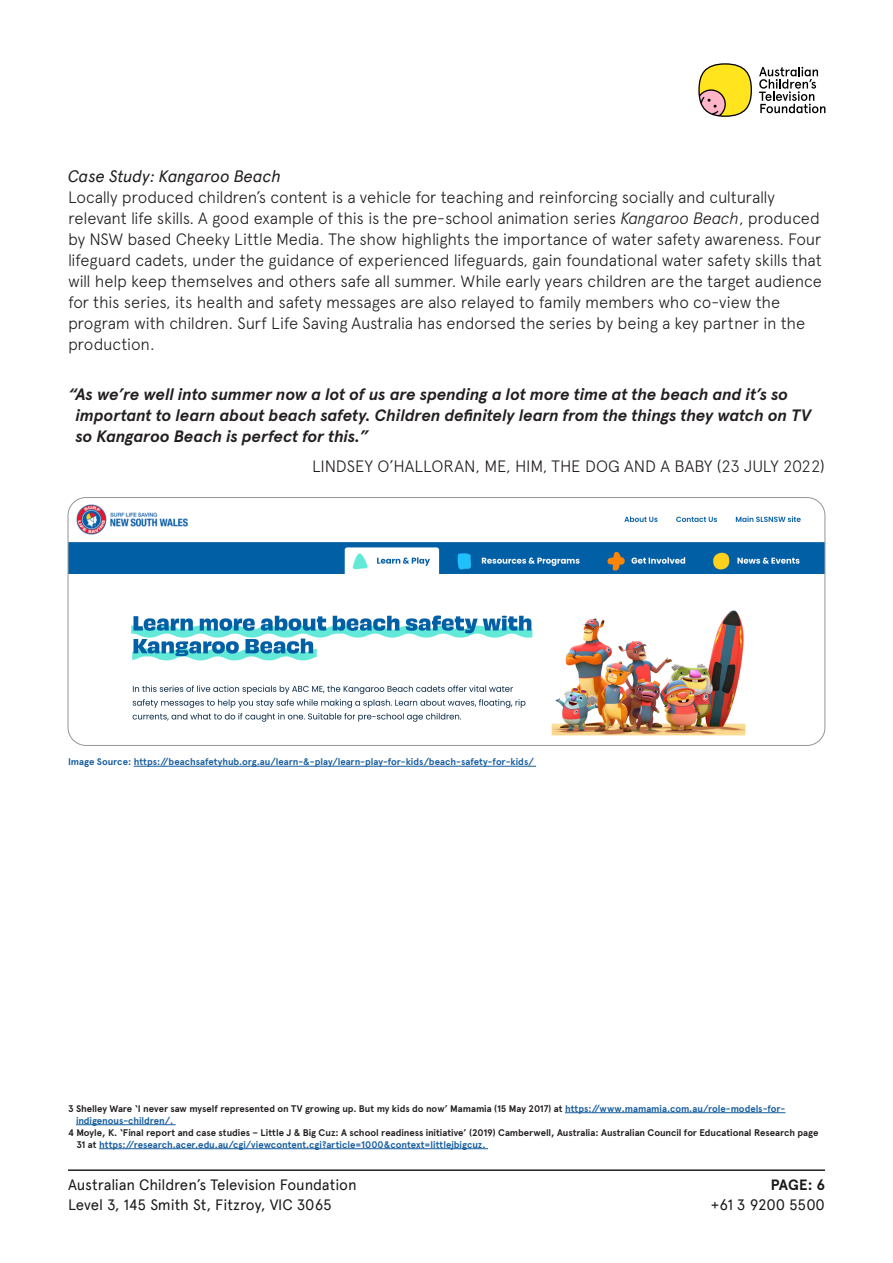
<style>
.page{position:relative;width:893px;height:1263px;background:#fff}
.page>*{position:absolute;margin:0;border:0;box-sizing:border-box;transform-origin:0 0}
.t1{font:300 16.5px/21px "Apercu";letter-spacing:-.015em;color:#231f20}
.t2{font:italic 700 16.5px/21px "Apercu Pro";letter-spacing:-.005em;color:#231f20}
.t3{font:15px "Apercu Pro";letter-spacing:-.005em;color:#191919}
.t4{font:700 15px "Apercu Pro";color:#191919}
.t5{font:700 9.6px/12px "Apercu";letter-spacing:-.005em;color:#231f20}
.t6{font:700 9.6px "Apercu";color:#175d9e}
.s1{font-family:"Apercu Pro";font-weight:400;font-style:italic}
.s2{font-style:italic}
.s3{color:#175d9e}
</style>
<div class="page">
<hr style="left:134px;top:766px;width:402px;height:1px;background:#175d9e">
<hr style="left:565px;top:1112px;width:220px;height:1px;background:#175d9e">
<hr style="left:76px;top:1124px;width:100px;height:1px;background:#175d9e">
<hr style="left:99px;top:1148px;width:389px;height:1px;background:#175d9e">
<svg style="left:698px;top:63px;width:54px;height:54px"></svg>
<svg style="left:759px;top:67px;width:66px;height:46px"></svg>
<hr style="left:68px;top:1169px;width:757px;height:2px;background:#231f20">
<img style="left:68px;top:497px;width:757px;height:248px">
<div style="left:68px;top:497px;width:757px;height:249px;border:1px solid #939598;border-radius:18px"></div>
<p class="t1" style="left:68px;top:165px;width:755px"><span class="s1">Case Study: Kangaroo Beach<br></span>Locally produced children’s content is a vehicle for teaching and reinforcing socially and culturally relevant life skills. A good example of this is the pre-school animation series <span class="s2">Kangaroo Beach</span>, produced by NSW based Cheeky Little Media. The show highlights the importance of water safety awareness. Four lifeguard cadets, under the guidance of experienced lifeguards, gain foundational water safety skills that will help keep themselves and others safe all summer. While early years children are the target audience for this series, its health and safety messages are also relayed to family members who co-view the program with children. Surf Life Saving Australia has endorsed the series by being a key partner in the production.</p>
<p class="t2" style="left:75px;top:383px;width:737px;text-indent:-7px">“As we’re well into summer now a lot of us are spending a lot more time at the beach and it’s so important to learn about beach safety. Children definitely learn from the things they watch on TV so Kangaroo Beach is perfect for this.”</p>
<p class="t1" style="left:312px;top:455px;width:514px">LINDSEY O’HALLORAN, ME, HIM, THE DOG AND A BABY (23 JULY 2022)</p>
<p class="t6" style="left:68px;top:756px;width:467px">Image Source: https://beachsafetyhub.org.au/learn-&amp;-play/learn-play-for-kids/beach-safety-for-kids/</p>
<p class="t5" style="left:76px;top:1102px;width:711px;text-indent:-8px">3 Shelley Ware ‘I never saw myself represented on TV growing up. But my kids do now’ Mamamia (15 May 2017) at <span class="s3">https://www.mamamia.com.au/role-models-for&shy;indigenous-children/.</span></p>
<p class="t5" style="left:76px;top:1126px;width:744px;text-indent:-8px">4 Moyle, K. ‘Final report and case studies – Little J &amp; Big Cuz: A school readiness initiative’ (2019) Camberwell, Australia: Australian Council for Educational Research page<br>31 at <span class="s3">https://research.acer.edu.au/cgi/viewcontent.cgi?article=1000&amp;context=littlejbigcuz.</span></p>
<p class="t3" style="left:68px;top:1174px;width:290px">Australian Children’s Television Foundation</p>
<p class="t4" style="left:771px;top:1173px;width:56px">PAGE: 6</p>
<p class="t3" style="left:68px;top:1193px;width:265px">Level 3, 145 Smith St, Fitzroy, VIC 3065</p>
<p class="t3" style="left:711px;top:1193px;width:116px">+61 3 9200 5500</p>
</div>
